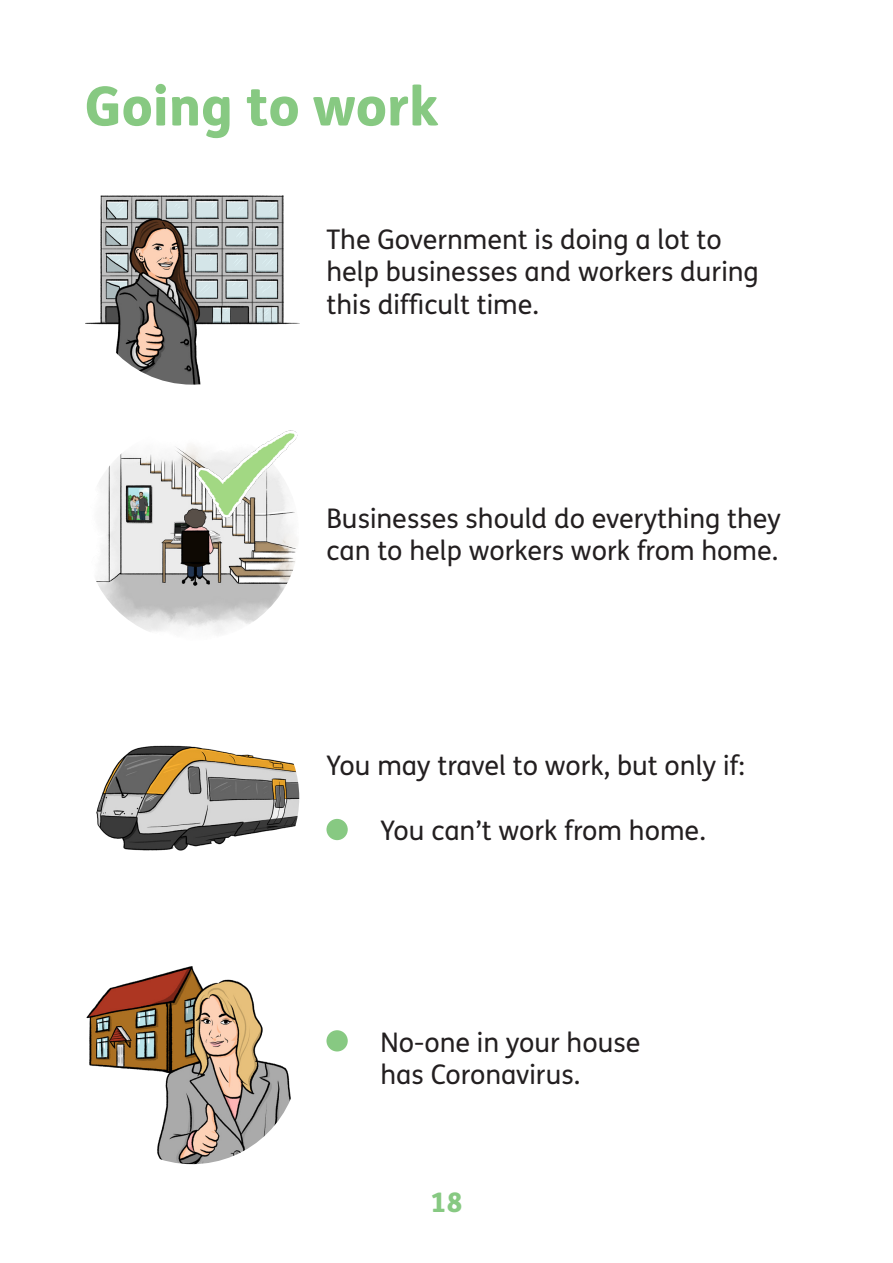
<style>
.page{position:relative;width:893px;height:1263px;background:#fff}
.page>*{position:absolute;margin:0;border:0;box-sizing:border-box;transform-origin:0 0}
.t1{font:800 54px "FS Me";color:#87c982}
.t2{font:27px/32.4px "FS Me";color:#231f20}
.t3{font:800 27px "FS Me";color:#87c982}
</style>
<div class="page">
<img style="left:85px;top:195px;width:214px;height:130px">
<div style="left:326px;top:819px;width:22px;height:21px;background:#87c982;border-radius:50%"></div>
<div style="left:326px;top:1030px;width:22px;height:21px;background:#87c982;border-radius:50%"></div>
<img style="left:96px;top:745px;width:203px;height:106px">
<img style="left:86px;top:966px;width:111px;height:105px">
<img style="left:150px;top:976px;width:141px;height:188px">
<img style="left:111px;top:215px;width:94px;height:170px">
<img style="left:85px;top:427px;width:214px;height:214px;border-radius:107px">
<img style="left:192px;top:427px;width:107px;height:99px">
<p class="t1" style="left:85px;top:64px;width:355px">Going to work</p>
<p class="t2" style="left:326px;top:223px;width:397px">The Government is doing a lot to</p>
<p class="t2" style="left:326px;top:255px;width:434px">help businesses and workers during this difficult time.</p>
<p class="t2" style="left:326px;top:502px;width:456px">Businesses should do everything they can to help workers work from home.</p>
<p class="t2" style="left:326px;top:749px;width:420px">You may travel to work, but only if:</p>
<p class="t2" style="left:380px;top:814px;width:327px">You can’t work from home.</p>
<p class="t2" style="left:380px;top:1025px;width:261px">No-one in your house</p>
<p class="t2" style="left:380px;top:1058px;width:201px">has Coronavirus.</p>
<p class="t3" style="left:431px;top:1181px;width:33px">18</p>
</div>
